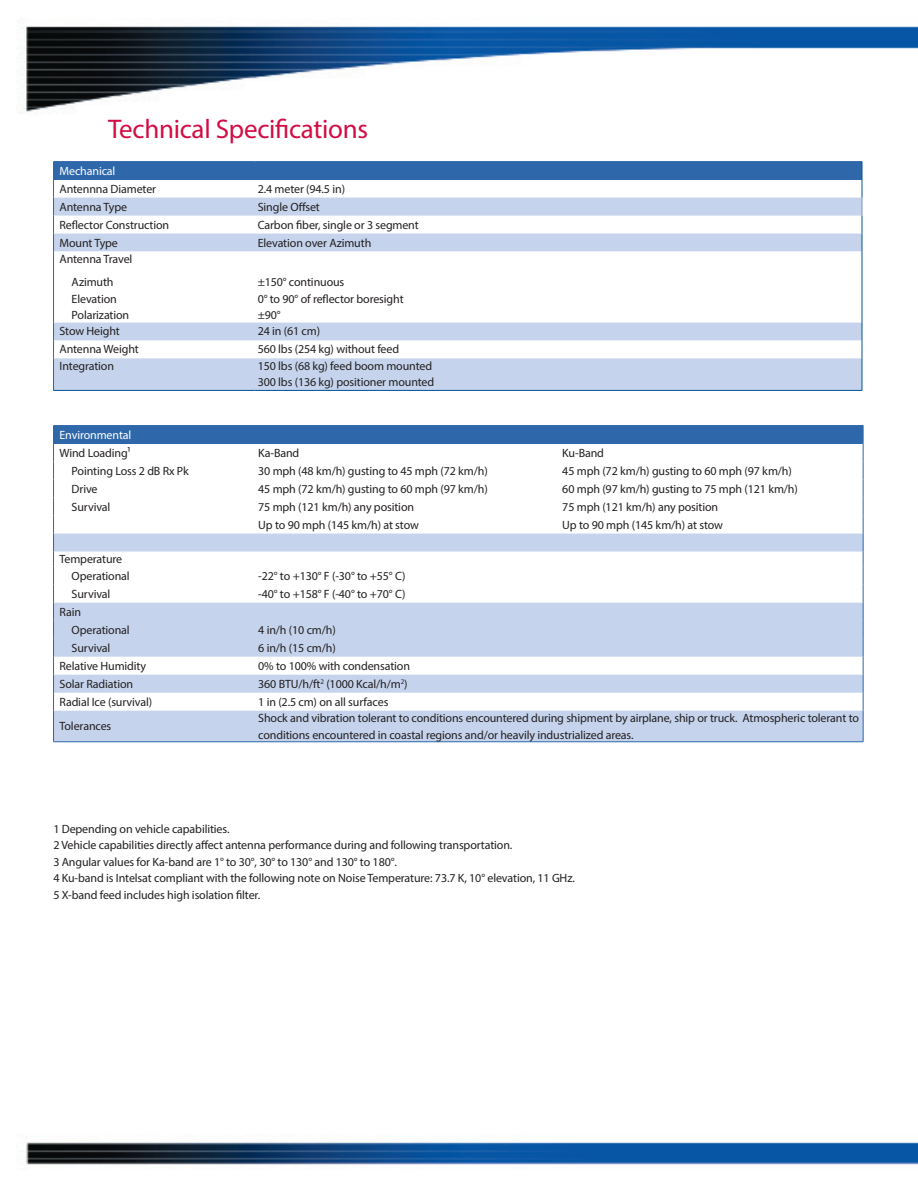
<style>
.page{position:relative;width:918px;height:1188px;background:#fff}
.page>*{position:absolute;margin:0;border:0;box-sizing:border-box;transform-origin:0 0}
.Back_-_Section_Title{font:27px "Myriad Pro";letter-spacing:-.01em;color:#d20d44}
.Back_Basic_specs{font:12px/16.5px "Myriad Pro";letter-spacing:-.01em;color:#231f20}
.Back_Basic_specs-2{font:12px "Myriad Pro";letter-spacing:-.01em;color:#fff}
</style>
<div class="page">
<img style="left:21px;top:26px;width:897px;height:1139px">
<div style="left:54px;top:162px;width:808px;height:18px;background:#2e68aa"></div>
<svg style="left:54px;top:198px;width:808px;height:192px;fill:#c5d4ec"></svg>
<svg style="left:54px;top:252px;width:808px;height:70px"></svg>
<hr style="left:53px;top:161px;width:201px;height:1px;background:#2e68aa">
<hr style="left:254px;top:161px;width:608px;height:1px;background:#2e68aa">
<svg style="left:53px;top:162px;width:1px;height:90px"></svg>
<hr style="left:53px;top:252px;width:1px;height:70px;background:#2e68aa">
<svg style="left:53px;top:322px;width:1px;height:36px"></svg>
<hr style="left:53px;top:358px;width:1px;height:32px;background:#2e68aa">
<hr style="left:862px;top:252px;width:1px;height:70px;background:#01529a">
<svg style="left:862px;top:322px;width:1px;height:36px"></svg>
<hr style="left:862px;top:358px;width:1px;height:32px;background:#01529a">
<hr style="left:53px;top:390px;width:201px;height:1px;background:#01529a">
<hr style="left:254px;top:390px;width:608px;height:1px;background:#01529a">
<svg style="left:862px;top:162px;width:1px;height:90px"></svg>
<div style="left:54px;top:426px;width:809px;height:18px;background:#2e68aa"></div>
<svg style="left:54px;top:534px;width:809px;height:208px;fill:#c5d4ec"></svg>
<hr style="left:53px;top:425px;width:202px;height:1px;background:#2e68aa">
<hr style="left:255px;top:425px;width:304px;height:1px;background:#2e68aa">
<hr style="left:559px;top:425px;width:304px;height:1px;background:#2e68aa">
<svg style="left:53px;top:426px;width:1px;height:285px"></svg>
<svg style="left:863px;top:426px;width:1px;height:285px"></svg>
<hr style="left:53px;top:711px;width:1px;height:31px;background:#2e68aa">
<hr style="left:863px;top:711px;width:1px;height:31px;background:#2e68aa">
<hr style="left:53px;top:742px;width:202px;height:1px;background:#2e68aa">
<hr style="left:255px;top:742px;width:304px;height:1px;background:#2e68aa">
<hr style="left:559px;top:742px;width:304px;height:1px;background:#2e68aa">
<p class="Back_-_Section_Title" style="left:108px;top:112px;width:262px">Technical Specifications</p>
<p class="Back_Basic_specs-2" style="left:60px;top:163px;width:57px">Mechanical</p>
<p class="Back_Basic_specs" style="left:60px;top:180px;width:98px">Antennna Diameter</p>
<p class="Back_Basic_specs" style="left:258px;top:180px;width:89px">2.4 meter (94.5 in)</p>
<p class="Back_Basic_specs" style="left:60px;top:198px;width:69px">Antenna Type</p>
<p class="Back_Basic_specs" style="left:258px;top:198px;width:64px">Single Offset</p>
<p class="Back_Basic_specs" style="left:60px;top:216px;width:111px">Reflector Construction</p>
<p class="Back_Basic_specs" style="left:258px;top:216px;width:163px">Carbon fiber, single or 3 segment</p>
<p class="Back_Basic_specs" style="left:60px;top:234px;width:60px">Mount Type</p>
<p class="Back_Basic_specs" style="left:258px;top:234px;width:115px">Elevation over Azimuth</p>
<p class="Back_Basic_specs" style="left:60px;top:250px;width:74px">Antenna Travel</p>
<p class="Back_Basic_specs" style="left:72px;top:274px;width:59px">Azimuth<br>Elevation<br>Polarization</p>
<p class="Back_Basic_specs" style="left:258px;top:274px;width:147px">±150° continuous<br>0° to 90° of reflector boresight ±90°</p>
<p class="Back_Basic_specs" style="left:60px;top:323px;width:62px">Stow Height</p>
<p class="Back_Basic_specs" style="left:258px;top:323px;width:64px">24 in (61 cm)</p>
<p class="Back_Basic_specs" style="left:60px;top:341px;width:81px">Antenna Weight</p>
<p class="Back_Basic_specs" style="left:258px;top:341px;width:143px">560 lbs (254 kg) without feed</p>
<p class="Back_Basic_specs" style="left:60px;top:357px;width:56px">Integration</p>
<p class="Back_Basic_specs" style="left:258px;top:357px;width:178px">150 lbs (68 kg) feed boom mounted<br>300 lbs (136 kg) positioner mounted</p>
<p class="Back_Basic_specs-2" style="left:60px;top:427px;width:73px">Environmental</p>
<p class="Back_Basic_specs" style="left:60px;top:444px;width:73px">Wind Loading¹</p>
<p class="Back_Basic_specs" style="left:258px;top:444px;width:43px">Ka-Band</p>
<p class="Back_Basic_specs" style="left:562px;top:444px;width:43px">Ku-Band</p>
<p class="Back_Basic_specs" style="left:72px;top:462px;width:119px">Pointing Loss 2 dB Rx Pk</p>
<p class="Back_Basic_specs" style="left:258px;top:462px;width:231px">30 mph (48 km/h) gusting to 45 mph (72 km/h)</p>
<p class="Back_Basic_specs" style="left:562px;top:462px;width:231px">45 mph (72 km/h) gusting to 60 mph (97 km/h)</p>
<p class="Back_Basic_specs" style="left:72px;top:480px;width:27px">Drive</p>
<p class="Back_Basic_specs" style="left:258px;top:480px;width:231px">45 mph (72 km/h) gusting to 60 mph (97 km/h)</p>
<p class="Back_Basic_specs" style="left:562px;top:480px;width:237px">60 mph (97 km/h) gusting to 75 mph (121 km/h)</p>
<p class="Back_Basic_specs" style="left:72px;top:498px;width:40px">Survival</p>
<p class="Back_Basic_specs" style="left:258px;top:498px;width:157px">75 mph (121 km/h) any position</p>
<p class="Back_Basic_specs" style="left:562px;top:498px;width:157px">75 mph (121 km/h) any position</p>
<p class="Back_Basic_specs" style="left:258px;top:516px;width:162px">Up to 90 mph (145 km/h) at stow</p>
<p class="Back_Basic_specs" style="left:562px;top:516px;width:162px">Up to 90 mph (145 km/h) at stow</p>
<p class="Back_Basic_specs" style="left:60px;top:551px;width:64px">Temperature</p>
<p class="Back_Basic_specs" style="left:72px;top:568px;width:60px">Operational</p>
<p class="Back_Basic_specs" style="left:258px;top:567px;width:149px">-22° to +130° F (-30° to +55° C)</p>
<p class="Back_Basic_specs" style="left:72px;top:586px;width:40px">Survival</p>
<p class="Back_Basic_specs" style="left:258px;top:586px;width:149px">-40° to +158° F (-40° to +70° C)</p>
<p class="Back_Basic_specs" style="left:60px;top:604px;width:23px">Rain</p>
<p class="Back_Basic_specs" style="left:72px;top:622px;width:60px">Operational</p>
<p class="Back_Basic_specs" style="left:258px;top:622px;width:79px">4 in/h (10 cm/h)</p>
<p class="Back_Basic_specs" style="left:72px;top:640px;width:40px">Survival</p>
<p class="Back_Basic_specs" style="left:258px;top:640px;width:79px">6 in/h (15 cm/h)</p>
<p class="Back_Basic_specs" style="left:60px;top:658px;width:88px">Relative Humidity</p>
<p class="Back_Basic_specs" style="left:258px;top:658px;width:153px">0% to 100% with condensation</p>
<p class="Back_Basic_specs" style="left:60px;top:676px;width:75px">Solar Radiation</p>
<p class="Back_Basic_specs" style="left:258px;top:676px;width:151px">360 BTU/h/ft<sup>2</sup> (1000 Kcal/h/m<sup>2</sup>)</p>
<p class="Back_Basic_specs" style="left:60px;top:694px;width:94px">Radial Ice (survival)</p>
<p class="Back_Basic_specs" style="left:258px;top:693px;width:132px">1 in (2.5 cm) on all surfaces</p>
<p class="Back_Basic_specs" style="left:60px;top:718px;width:53px">Tolerances</p>
<p class="Back_Basic_specs" style="left:258px;top:710px;width:602px">Shock and vibration tolerant to conditions encountered during shipment by airplane, ship or truck. Atmospheric tolerant to conditions encountered in coastal regions and/or heavily industrialized areas.</p>
<p class="Back_Basic_specs" style="left:53px;top:821px;width:178px">1 Depending on vehicle capabilities.</p>
<p class="Back_Basic_specs" style="left:53px;top:837px;width:461px">2 Vehicle capabilities directly affect antenna performance during and following transportation.</p>
<p class="Back_Basic_specs" style="left:53px;top:854px;width:345px">3 Angular values for Ka-band are 1° to 30°, 30° to 130° and 130° to 180°.</p>
<p class="Back_Basic_specs" style="left:53px;top:870px;width:523px">4 Ku-band is Intelsat compliant with the following note on Noise Temperature: 73.7 K, 10° elevation, 11 GHz.</p>
<p class="Back_Basic_specs" style="left:53px;top:887px;width:208px">5 X-band feed includes high isolation filter.</p>
</div>
